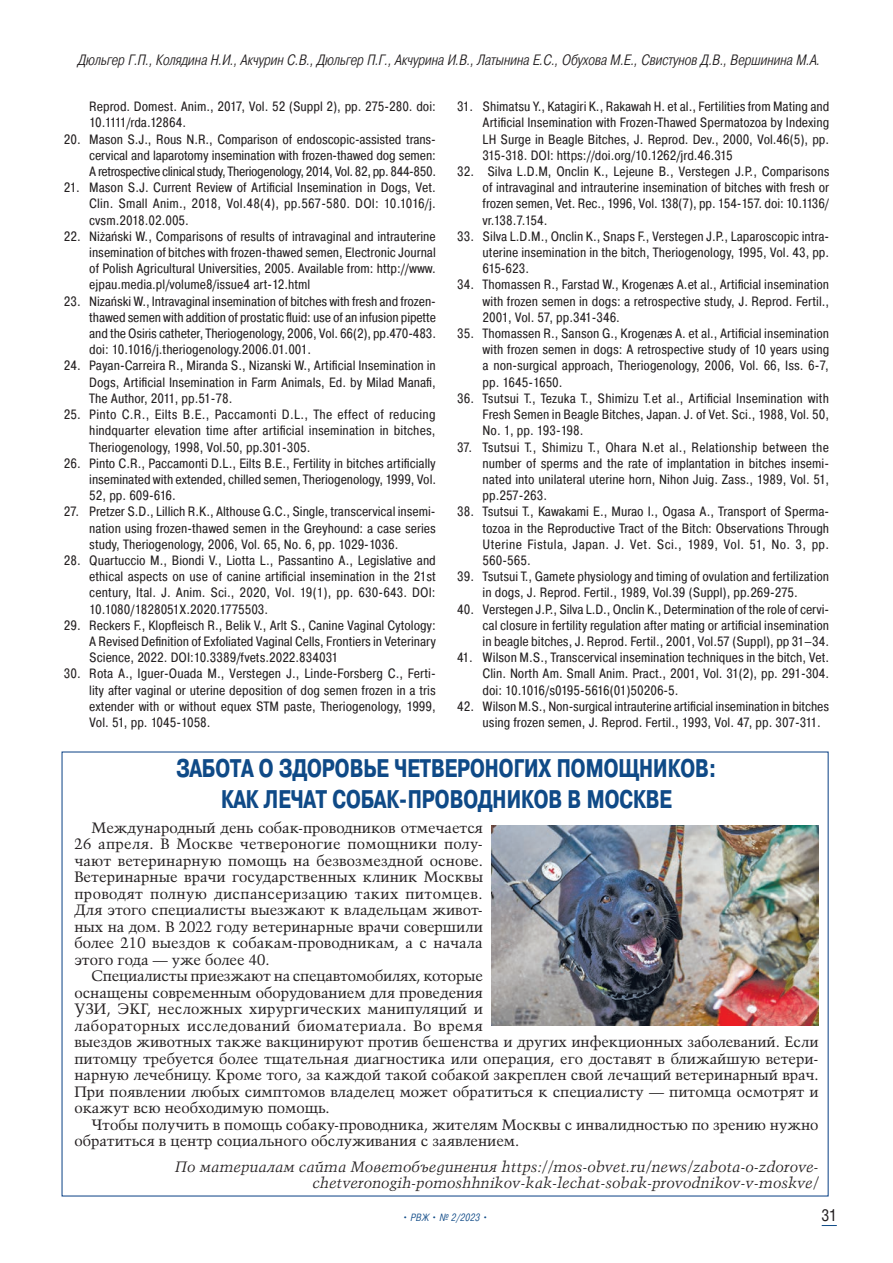
<style>
.page{position:relative;width:893px;height:1263px;background:#fff}
.page>*{position:absolute;margin:0;border:0;box-sizing:border-box;transform-origin:0 0}
.t1{font:700 25.5px/30.6px "Pragmatica Cond C";color:#0f4a87;text-align:center;scale:.91 1}
.t2{font:16.5px "Helios Cond";color:#231f20}
.t3{font:15px/16.5px "Talisman";color:#231f20}
.t4{font:italic 15px/16.5px "Talisman";color:#231f20;text-align:right}
.t5{font:italic 300 15px "Pragmatica Cond";letter-spacing:-.01em;color:#231f20}
.t6{font:13.5px/16.2px "Pragmatica Cond";color:#231f20;text-align:justify}
.t7{font:italic 300 10.5px "Pragmatica Cond";letter-spacing:.02em;color:#0f4a87}
</style>
<div class="page">
<svg style="left:822px;top:1225px;width:15px;height:1px"></svg>
<img style="left:491px;top:825px;width:328px;height:200px">
<p class="t5" style="left:78px;top:51px;width:744px">Дюльгер Г.П., Колядина Н.И., Акчурин С.В., Дюльгер П.Г., Акчурина И.В., Латынина Е.С., Обухова М.Е., Свистунов Д.В., Вершинина М.А.</p>
<p class="t6" style="left:89px;top:98px;width:348px">Reprod. Domest. Anim., 2017, Vol. 52 (Suppl 2), pp. 275-280. doi:<br>10.1111/rda.12864.</p>
<p class="t6" style="left:89px;top:131px;width:348px;text-indent:-26px">20. Mason S.J., Rous N.R., Comparison of endoscopic-assisted trans&shy;cervical and laparotomy insemination with frozen-thawed dog semen:<br>A retrospective clinical study, Theriogenology, 2014, Vol. 82, рр. 844-850.</p>
<p class="t6" style="left:89px;top:179px;width:348px;text-indent:-26px">21. Mason S.J. Current Review of Artificial Insemination in Dogs, Vet.<br>Clin. Small Anim., 2018, Vol.48(4), pp.567-580. DOI: 10.1016/j. cvsm.2018.02.005.</p>
<p class="t6" style="left:89px;top:228px;width:348px;text-indent:-26px">22. Niżański W., Comparisons of results of intravaginal and intrauterine insemination of bitches with frozen-thawed semen, Electronic Journal of Polish Agricultural Universities, 2005. Available from: http://www. ejpau.media.pl/volume8/issue4 art-12.html</p>
<p class="t6" style="left:89px;top:293px;width:348px;text-indent:-26px">23. Nizański W., Intravaginal insemination of bitches with fresh and frozen&shy;thawed semen with addition of prostatic fluid: use of an infusion pipette and the Osiris catheter, Theriogenology, 2006, Vol. 66(2), pp.470-483. doi: 10.1016/j.theriogenology.2006.01.001.</p>
<p class="t6" style="left:89px;top:358px;width:348px;text-indent:-26px">24. Payan-Carreira R., Miranda S., Nizanski W., Artificial Insemination in Dogs, Artificial Insemination in Farm Animals, Ed. by Milad Manafi, The Author, 2011, pp.51-78.</p>
<p class="t6" style="left:89px;top:406px;width:348px;text-indent:-26px">25. Pinto C.R., Eilts B.E., Paccamonti D.L., The effect of reducing hindquarter elevation time after artificial insemination in bitches, Theriogenology, 1998, Vol.50, pp.301-305.</p>
<p class="t6" style="left:89px;top:455px;width:348px;text-indent:-26px">26. Pinto C.R., Paccamonti D.L., Eilts B.E., Fertility in bitches artificially inseminated with extended, chilled semen, Theriogenology, 1999, Vol.<br>52, pp. 609-616.</p>
<p class="t6" style="left:89px;top:503px;width:348px;text-indent:-26px">27. Pretzer S.D., Lillich R.K., Althouse G.C., Single, transcervical insemi&shy;nation using frozen-thawed semen in the Greyhound: a case series study, Theriogenology, 2006, Vol. 65, Nо. 6, рр. 1029-1036.</p>
<p class="t6" style="left:89px;top:552px;width:348px;text-indent:-26px">28. Quartuccio M., Biondi V., Liotta L., Passantino A., Legislative and ethical aspects on use of canine artificial insemination in the 21st century, Ital. J. Anim. Sci., 2020, Vol. 19(1), pp. 630-643. DOI:<br>10.1080/1828051X.2020.1775503.</p>
<p class="t6" style="left:89px;top:617px;width:348px;text-indent:-26px">29. Reckers F., Klopfleisch R., Belik V., Arlt S., Canine Vaginal Cytology:<br>A Revised Definition of Exfoliated Vaginal Cells, Frontiers in Veterinary Science, 2022. DOI:10.3389/fvets.2022.834031</p>
<p class="t6" style="left:89px;top:665px;width:348px;text-indent:-26px">30. Rota A., Iguer-Ouada M., Verstegen J., Linde-Forsberg C., Ferti&shy;lity after vaginal or uterine deposition of dog semen frozen in a tris extender with or without equex STM paste, Theriogenology, 1999, Vol. 51, рр. 1045-1058.</p>
<p class="t6" style="left:483px;top:98px;width:348px;text-indent:-26px">31. Shimatsu Y., Katagiri K., Rakawah H. et al., Fertilities from Mating and Artificial Insemination with Frozen-Thawed Spermatozoa by Indexing LH Surge in Beagle Bitches, J. Reprod. Dev., 2000, Vol.46(5), pp.<br>315-318. DOI: https://doi.org/10.1262/jrd.46.315</p>
<p class="t6" style="left:483px;top:163px;width:348px;text-indent:-26px">32. Silva L.D.M, Onclin K., Lejeune B., Verstegen J.P., Comparisons of intravaginal and intrauterine insemination of bitches with fresh or frozen semen, Vet. Rec., 1996, Vol. 138(7), pp. 154-157. doi: 10.1136/ vr.138.7.154.</p>
<p class="t6" style="left:483px;top:228px;width:348px;text-indent:-26px">33. Silva L.D.M., Onclin K., Snaps F., Verstegen J.P., Laparoscopic intra&shy;uterine insemination in the bitch, Theriogenology, 1995, Vol. 43, рр.<br>615-623.</p>
<p class="t6" style="left:483px;top:277px;width:348px;text-indent:-26px">34. Thomassen R., Farstad W., Krogenæs A.et al., Artificial insemination with frozen semen in dogs: a retrospective study, J. Reprod. Fertil., 2001, Vol. 57, pp.341-346.</p>
<p class="t6" style="left:483px;top:325px;width:348px;text-indent:-26px">35. Thomassen R., Sanson G., Krogenæs A. et al., Artificial insemination with frozen semen in dogs: A retrospective study of 10 years using a non-surgical approach, Theriogenology, 2006, Vol. 66, Iss. 6-7, рр. 1645-1650.</p>
<p class="t6" style="left:483px;top:390px;width:348px;text-indent:-26px">36. Tsutsui T., Tezuka T., Shimizu T.et al., Artificial Insemination with Fresh Semen in Beagle Bitches, Japan. J. of Vet. Sci., 1988, Vol. 50, Nо. 1, рр. 193-198.</p>
<p class="t6" style="left:483px;top:439px;width:348px;text-indent:-26px">37. Tsutsui T., Shimizu T., Ohara N.et al., Relationship between the number of sperms and the rate of implantation in bitches insemi&shy;nated into unilateral uterine horn, Nihon Juig. Zass., 1989, Vol. 51, pp.257-263.</p>
<p class="t6" style="left:483px;top:503px;width:348px;text-indent:-26px">38. Tsutsui T., Kawakami E., Murao I., Ogasa A., Transport of Sperma&shy;tozoa in the Reproductive Tract of the Bitch: Observations Through Uterine Fistula, Japan. J. Vet. Sci., 1989, Vol. 51, No. 3, рр.<br>560-565.</p>
<p class="t6" style="left:457px;top:568px;width:374px;text-align:center">39. Tsutsui T., Gamete physiology and timing of ovulation and fertilization in dogs, J. Reprod. Fertil., 1989, Vol.39 (Suppl), pp.269-275.</p>
<p class="t6" style="left:483px;top:601px;width:348px;text-indent:-26px">40. Verstegen J.P., Silva L.D., Onclin K., Determination of the role of cervi&shy;cal closure in fertility regulation after mating or artificial insemination in beagle bitches, J. Reprod. Fertil., 2001, Vol.57 (Suppl), pp 31–34.</p>
<p class="t6" style="left:483px;top:649px;width:348px;text-indent:-26px">41. Wilson M.S., Transcervical insemination techniques in the bitch, Vet.<br>Clin. North Am. Small Anim. Pract., 2001, Vol. 31(2), pp. 291-304. doi: 10.1016/s0195-5616(01)50206-5.</p>
<p class="t6" style="left:483px;top:698px;width:348px;text-indent:-26px">42. Wilson M.S., Non-surgical intrauterine artificial insemination in bitches using frozen semen, J. Reprod. Fertil., 1993, Vol. 47, рр. 307-311.</p>
<h1 class="t1" style="left:176px;top:753px;width:595px">ЗАБОТА О ЗДОРОВЬЕ ЧЕТВЕРОНОГИХ ПОМОЩНИКОВ:<br>КАК ЛЕЧАТ СОБАК-ПРОВОДНИКОВ В МОСКВЕ</h1>
<p class="t3" style="left:74px;top:819px;width:410px;text-align:justify;text-indent:17px">Международный день собак-проводников отмечается 26 апреля. В Москве четвероногие помощники полу&shy;чают ветеринарную помощь на безвозмездной основе.<br>Ветеринарные врачи государственных клиник Москвы проводят полную диспансеризацию таких питомцев.<br>Для этого специалисты выезжают к владельцам живот&shy;ных на дом. В 2022 году ветеринарные врачи совершили более 210 выездов к собакам-проводникам, а с начала этого года — уже более 40.</p>
<p class="t3" style="left:74px;top:968px;width:746px;text-indent:17px">Специалисты приезжают на спецавтомобилях, которые<br>оснащены современным оборудованием для проведения<br>УЗИ, ЭКГ, несложных хирургических манипуляций и<br>лабораторных исследований биоматериала. Во время<br>выездов животных также вакцинируют против бешенства и других инфекционных заболеваний. Если питомцу требуется более тщательная диагностика или операция, его доставят в ближайшую ветери&shy;нарную лечебницу. Кроме того, за каждой такой собакой закреплен свой лечащий ветеринарный врач.<br>При появлении любых симптомов владелец может обратиться к специалисту — питомца осмотрят и окажут всю необходимую помощь.</p>
<p class="t3" style="left:74px;top:1116px;width:746px;text-indent:17px">Чтобы получить в помощь собаку-проводника, жителям Москвы с инвалидностью по зрению нужно обратиться в центр социального обслуживания с заявлением.</p>
<p class="t4" style="left:175px;top:1158px;width:645px">По материалам сайта Моветобъединения https://mos-obvet.ru/news/zabota-o-zdorove&shy;chetveronogih-pomoshhnikov-kak-lechat-sobak-provodnikov-v-moskve/</p>
<p class="t7" style="left:403px;top:1211px;width:86px">• РВЖ • № 2/2023 •</p>
<p class="t2" style="left:821px;top:1205px;width:17px">31</p>
</div>
